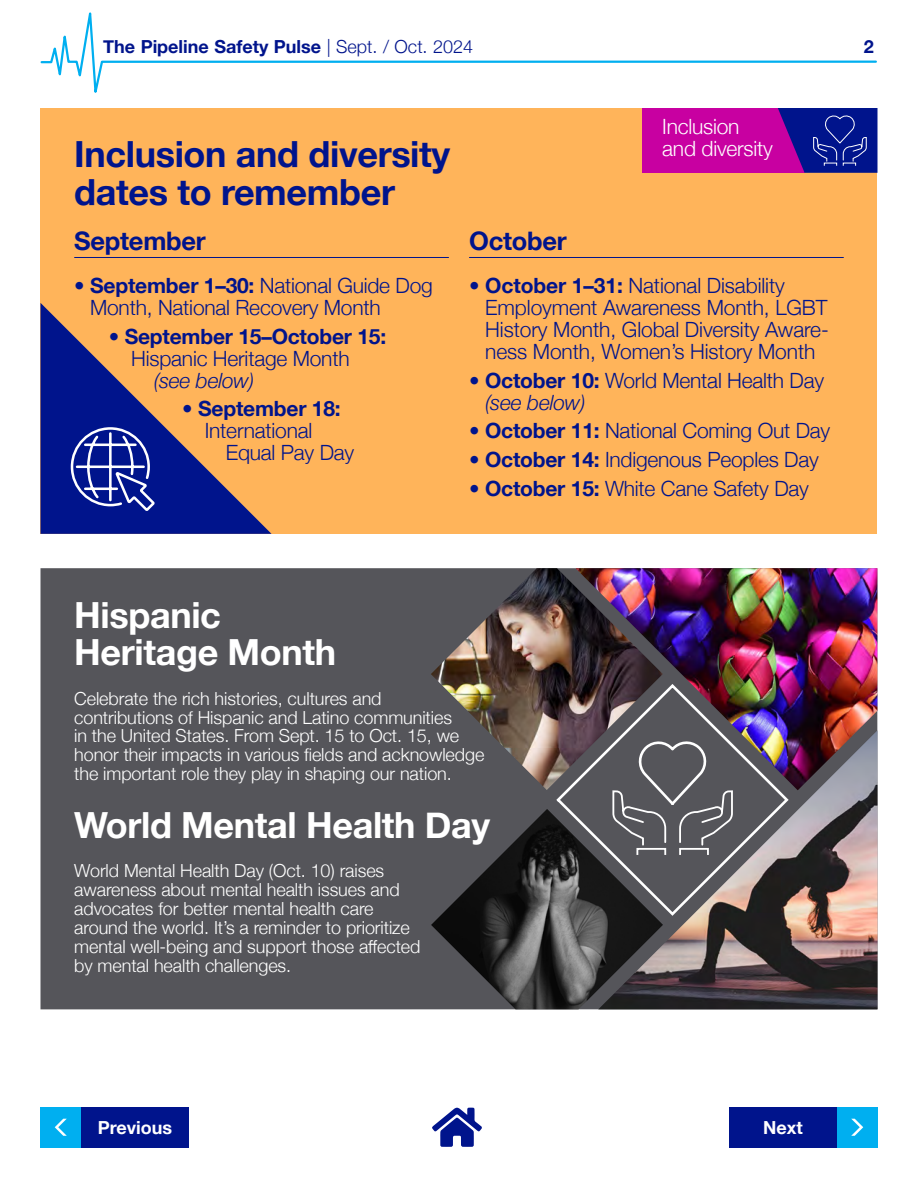
<style>
.page{position:relative;width:918px;height:1188px;background:#fff}
.page>*{position:absolute;margin:0;border:0;box-sizing:border-box;transform-origin:0 0}
.t1{font:700 36px/37.8px "Helvetica Neue";letter-spacing:-.01em;color:#fff}
.t2{font:700 36px/37.8px "Helvetica Neue";letter-spacing:-.01em;color:#00148c}
.t3{font:700 25.5px "Helvetica Neue";letter-spacing:-.01em;color:#00148c}
.t4{font:300 21px/22px "Helvetica Neue";letter-spacing:-.01em;color:#00148c}
.t5{font:300 21px/22px "Helvetica Neue";letter-spacing:-.01em;color:#fff}
.t6{font:italic 300 21px "Helvetica Neue";letter-spacing:-.01em;color:#00148c}
.t7{font:300 18px/18.9px "Helvetica Neue";letter-spacing:-.005em;color:#fff}
.t8{font:700 18px "Helvetica Neue";color:#00148c}
.t9{font:700 18px "Helvetica Neue";color:#fff}
.s1{font-weight:300}
.s2{font-weight:700}
.s3{font-style:italic}
</style>
<div class="page">
<svg style="left:40px;top:12px;width:837px;height:81px"></svg>
<div style="left:81px;top:1107px;width:108px;height:41px;background:#00148c"></div>
<div style="left:40px;top:1107px;width:41px;height:41px;background:#00aff0"></div>
<svg style="left:55px;top:1119px;width:12px;height:17px"></svg>
<div style="left:837px;top:1107px;width:41px;height:41px;background:#00aff0"></div>
<svg style="left:851px;top:1119px;width:12px;height:17px"></svg>
<div style="left:729px;top:1107px;width:108px;height:41px;background:#00148c"></div>
<svg style="left:432px;top:1107px;width:50px;height:40px"></svg>
<div style="left:40px;top:108px;width:838px;height:426px;background:#ffb45a"></div>
<div style="left:41px;top:568px;width:837px;height:441px;background:#55555a"></div>
<img style="left:663px;top:730px;width:215px;height:279px">
<img style="left:663px;top:568px;width:214px;height:222px">
<hr style="left:74px;top:257px;width:375px;height:1px;background:#00148c">
<hr style="left:469px;top:257px;width:375px;height:1px;background:#00148c">
<svg style="left:41px;top:303px;width:231px;height:231px"></svg>
<svg style="left:69px;top:426px;width:88px;height:87px;background:#3545a4"></svg>
<img style="left:556px;top:682px;width:234px;height:236px">
<svg style="left:611px;top:737px;width:123px;height:120px"></svg>
<img style="left:431px;top:568px;width:232px;height:222px">
<img style="left:431px;top:809px;width:232px;height:200px">
<div style="left:642px;top:108px;width:163px;height:65px;background:#c800a1"></div>
<svg style="left:778px;top:108px;width:100px;height:65px;background:#271d94"></svg>
<p class="t8" style="left:103px;top:32px;width:372px">The Pipeline Safety Pulse <span class="s1">| Sept. / Oct. 2024</span></p>
<p class="t8" style="left:864px;top:32px;width:12px">2</p>
<h1 class="t2" style="left:74px;top:137px;width:377px">Inclusion and diversity dates to remember</h1>
<h2 class="t3" style="left:74px;top:221px;width:133px">September</h2>
<p class="t4" style="left:90px;top:273px;width:344px;text-indent:-16px">• <span class="s2">September 1–30:</span> National Guide Dog<br>Month, National Recovery Month</p>
<p class="t4" style="left:131px;top:323px;width:257px;text-indent:-23px">• <span class="s2">September 15–October 15:<br></span>Hispanic Heritage Month</p>
<p class="t6" style="left:154px;top:363px;width:102px">(see below)</p>
<p class="t4" style="left:182px;top:396px;width:160px;text-align:center">• <span class="s2">September 18:<br></span>International</p>
<p class="t4" style="left:226px;top:440px;width:130px">Equal Pay Day</p>
<p class="t5" style="left:662px;top:114px;width:112px">Inclusion and diversity</p>
<h2 class="t3" style="left:469px;top:221px;width:99px">October</h2>
<p class="t4" style="left:485px;top:273px;width:345px;text-indent:-16px">• <span class="s2">October 1–31:</span> National Disability Employment Awareness Month, LGBT History Month, Global Diversity Aware&shy;ness Month, Women’s History Month</p>
<p class="t4" style="left:485px;top:368px;width:341px;text-indent:-16px">• <span class="s2">October 10:</span> World Mental Health Day <span class="s3">(see below)</span></p>
<p class="t4" style="left:469px;top:418px;width:363px">• <span class="s2">October 11:</span> National Coming Out Day</p>
<p class="t4" style="left:469px;top:447px;width:351px">• <span class="s2">October 14:</span> Indigenous Peoples Day</p>
<p class="t4" style="left:469px;top:476px;width:341px">• <span class="s2">October 15:</span> White Cane Safety Day</p>
<h1 class="t1" style="left:74px;top:597px;width:263px">Hispanic<br>Heritage Month</h1>
<p class="t7" style="left:74px;top:687px;width:412px">Celebrate the rich histories, cultures and contributions of Hispanic and Latino communities<br>in the United States. From Sept. 15 to Oct. 15, we honor their impacts in various fields and acknowledge the important role they play in shaping our nation.</p>
<h1 class="t1" style="left:74px;top:807px;width:417px">World Mental Health Day</h1>
<p class="t7" style="left:74px;top:860px;width:348px">World Mental Health Day (Oct. 10) raises awareness about mental health issues and advocates for better mental health care around the world. It’s a reminder to prioritize mental well-being and support those affected by mental health challenges.</p>
<p class="t9" style="left:98px;top:1113px;width:76px">Previous</p>
<p class="t9" style="left:763px;top:1113px;width:41px">Next</p>
</div>
